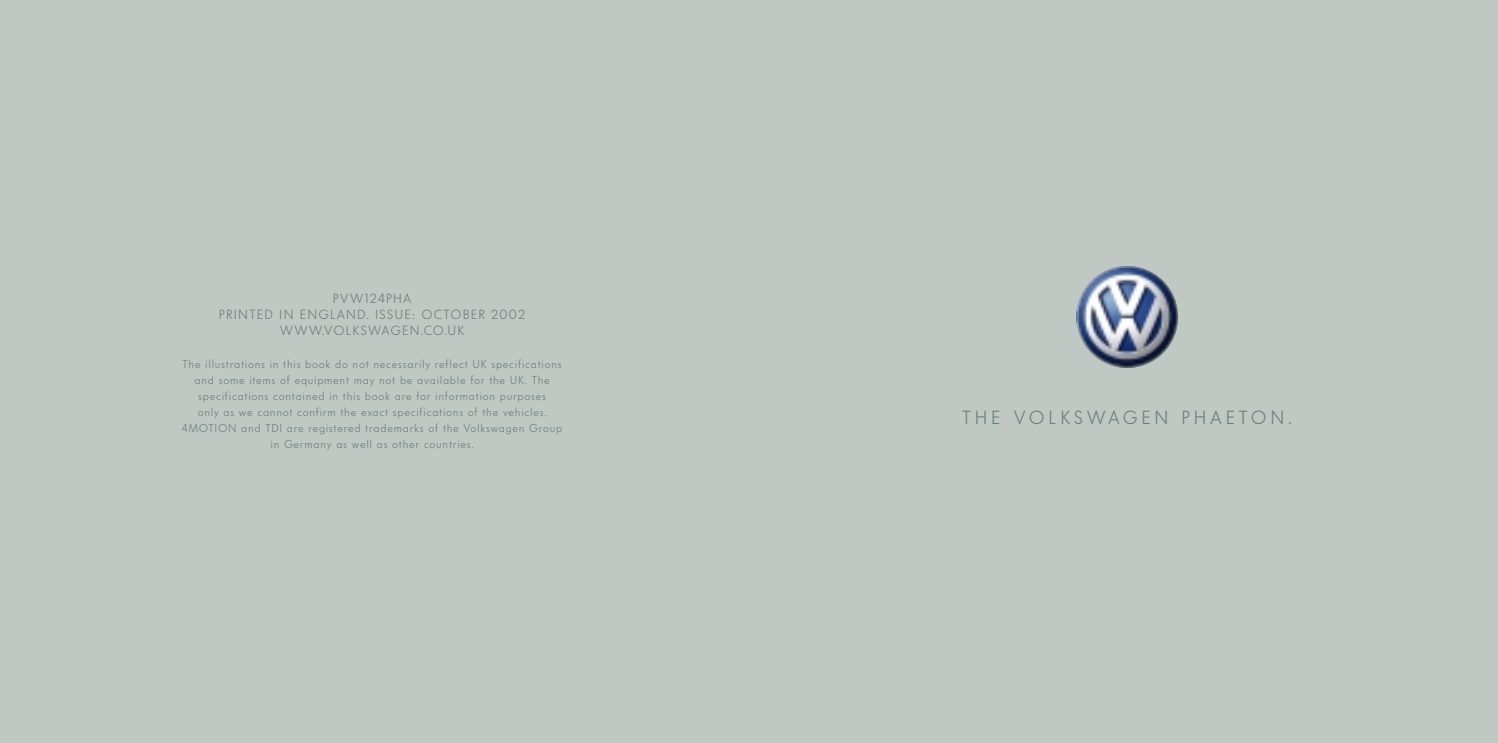
<style>
.page{position:relative;width:1498px;height:743px;background:#fff}
.page>*{position:absolute;margin:0;border:0;box-sizing:border-box;transform-origin:0 0}
.t1{font:300 18.75px "VW Headline";letter-spacing:.205em;color:#6e7e80}
.t2{font:300 13px/16px "VW Headline";letter-spacing:.09em;color:#6e7e80;text-align:center}
.t3{font:300 11.25px/16px "VW Headline";letter-spacing:.06em;color:#6e7e80;text-align:center}
</style>
<div class="page">
<div style="left:0;top:0;width:1498px;height:742px;background:#c0c8c4"></div>
<img style="left:1076px;top:266px;width:102px;height:102px;border-radius:50%">
<p class="t2" style="left:219px;top:291px;width:308px">PVW124PHA<br>PRINTED IN ENGLAND. ISSUE: OCTOBER 2002<br>WWW.VOLKSWAGEN.CO.UK</p>
<p class="t3" style="left:182px;top:357px;width:382px">The illustrations in this book do not necessarily reflect UK specifications and some items of equipment may not be available for the UK. The specifications contained in this book are for information purposes<br>only as we cannot confirm the exact specifications of the vehicles.<br>4MOTION and TDI are registered trademarks of the Volkswagen Group in Germany as well as other countries.</p>
<h1 class="t1" style="left:962px;top:410px;width:331px">THE VOLKSWAGEN PHAETON.</h1>
</div>
